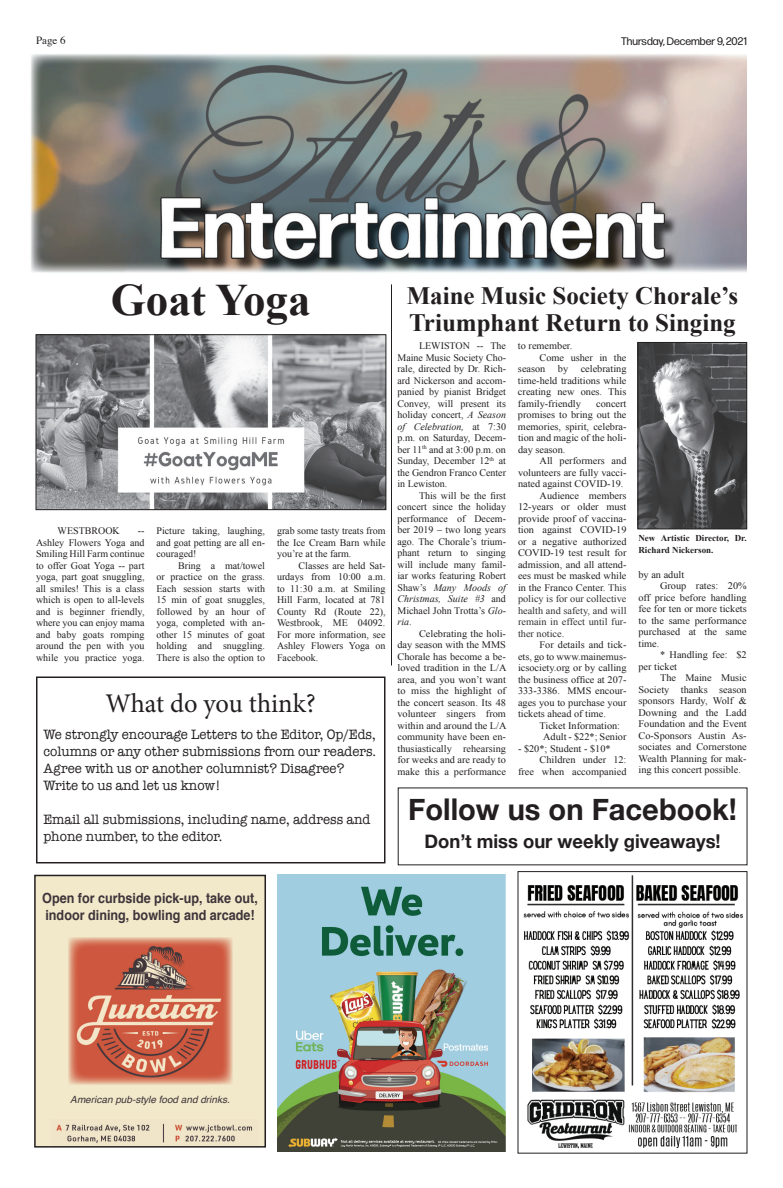
<style>
.page{position:relative;width:783px;height:1188px;background:#fff}
.page>*{position:absolute;margin:0;border:0;box-sizing:border-box;transform-origin:0 0}
.t1{font:700 45px "Times New Roman";color:#231f20}
.t2{font:700 30px "Helvetica Neue";color:#231f20}
.t3{font:27px "Minion Pro";color:#231f20}
.t4{font:700 25px/27px "Times New Roman";color:#231f20}
.t5{font:700 19px "Helvetica Neue";color:#231f20}
.t6{font:14px/17px "American Typewriter";color:#231f20;scale:.95 1}
.t7{font:700 14px/16.8px "Helvetica";color:#3e343a;scale:.9 1}
.t8{font:11px "Forma DJR Deck";color:#231f20}
.t9{font:11px "Times";color:#231f20}
.t10{font:10px/11.5px "Times New Roman";color:#231f20;text-align:justify}
.t11{font:10px "Times New Roman";color:#313232}
.t12{font:italic 10px "Helvetica";color:#3e343a}
.t13{font:700 9px/11.5px "Times New Roman";color:#231f20}
.s1{font-style:italic}
.s2{color:#313232}
</style>
<div class="page">
<img style="left:30px;top:54px;width:717px;height:219px">
<img style="left:277px;top:875px;width:229px;height:276px">
<div style="left:35px;top:875px;width:230px;height:272px;background:#f2e9ca"></div>
<div style="left:34px;top:875px;width:232px;height:273px;border:2px solid #231f20"></div>
<img style="left:68px;top:938px;width:164px;height:147px">
<img style="left:56px;top:1123px;width:197px;height:20px">
<img style="left:523px;top:875px;width:221px;height:274px">
<img style="left:38px;top:336px;width:346px;height:172px">
<div style="left:36px;top:334px;width:350px;height:176px;border:1px solid #231f20"></div>
<img style="left:640px;top:344px;width:105px;height:183px">
<div style="left:638px;top:342px;width:109px;height:187px;border:1px solid #231f20"></div>
<div style="left:36px;top:676px;width:350px;height:187px;border:2px solid #231f20"></div>
<hr style="left:391px;top:284px;width:1px;height:382px;background:#231f20">
<p class="t9" style="left:36px;top:30px;width:31px">Page 6</p>
<p class="t8" style="left:621px;top:34px;width:127px">Thursday, December 9, 2021</p>
<h1 class="t1" style="left:111px;top:269px;width:201px">Goat Yoga</h1>
<p class="t10" style="left:58px;top:525px;width:64px">WESTBROOK</p>
<p class="t10" style="left:36px;top:525px;width:110px;text-indent:102px">-- Ashley Flowers Yoga and Smiling Hill Farm continue to offer Goat Yoga -- part yoga, part goat snuggling, all smiles! This is a class which is open to all-levels and is beginner friendly, where you can enjoy mama and baby goats romping around the pen with you while you practice yoga.</p>
<p class="t10" style="left:156px;top:525px;width:110px">Picture taking, laughing, and goat petting are all en&shy;couraged!</p>
<p class="t10" style="left:156px;top:559px;width:110px;text-indent:22px">Bring a mat/towel or practice on the grass.<br>Each session starts with 15 min of goat snuggles, followed by an hour of yoga, completed with an&shy;other 15 minutes of goat holding and snuggling.<br>There is also the option to</p>
<p class="t10" style="left:277px;top:525px;width:110px">grab some tasty treats from the Ice Cream Barn while you’re at the farm.</p>
<p class="t10" style="left:277px;top:559px;width:110px;text-indent:22px">Classes are held Sat&shy;urdays from 10:00 a.m. to 11:30 a.m. at Smiling Hill Farm, located at 781<br>County Rd (Route 22), Westbrook, ME 04092.<br>For more information, see Ashley Flowers Yoga on Facebook.</p>
<h3 class="t3" style="left:106px;top:685px;width:212px">What do you think?</h3>
<h3 class="t6" style="left:43px;top:725px;width:352px">We strongly encourage Letters to the Editor, Op/Eds, columns or any other submissions from our readers.<br>Agree with us or another columnist? Disagree?<br>Write to us and let us know!</h3>
<h3 class="t6" style="left:43px;top:810px;width:346px">Email all submissions, including name, address and phone number, to the editor.</h3>
<h3 class="t4" style="left:407px;top:281px;width:333px">Maine Music Society Chorale’s<br>Triumphant Return to Singing</h3>
<p class="t10" style="left:397px;top:340px;width:110px;text-indent:22px">LEWISTON -- The Maine Music Society Cho&shy;rale, directed by Dr. Rich&shy;ard Nickerson and accom&shy;panied by pianist Bridget Convey, will present its holiday concert, <span class="s1">A Season of Celebration,</span> at 7:30 p.m. on Saturday, Decem&shy;ber 11<sup>th</sup> and at 3:00 p.m. on Sunday, December 12<sup>th</sup> at the Gendron Franco Center in Lewiston.</p>
<p class="t10" style="left:397px;top:489px;width:110px;text-indent:22px">This will be the first concert since the holiday performance of Decem&shy;ber 2019 – two long years ago. The Chorale’s trium&shy;phant return to singing will include many famil&shy;iar works featuring Robert Shaw’s <span class="s1">Many Moods of Christmas, Suite #3</span> and Michael John Trotta’s <span class="s1">Glo&shy;ria</span>.</p>
<p class="t10" style="left:398px;top:627px;width:111px;text-indent:22px">Celebrating the holi&shy;day season with the MMS Chorale has become a be&shy;loved tradition in the L/A area, and you won’t want to miss the highlight of the concert season. Its 48 volunteer singers from within and around the L/A community have been en&shy;thusiastically rehearsing for weeks and are ready to make this a performance</p>
<p class="t10" style="left:518px;top:340px;width:56px">to remember.</p>
<p class="t10" style="left:540px;top:351px;width:88px">Come usher in the</p>
<p class="t10" style="left:518px;top:363px;width:110px">season by celebrating</p>
<p class="t10" style="left:518px;top:374px;width:110px">time-held traditions while</p>
<p class="t10" style="left:518px;top:386px;width:110px">creating new ones. This</p>
<p class="t10" style="left:518px;top:397px;width:64px">family-friendly</p>
<p class="t10" style="left:518px;top:397px;width:110px;text-indent:78px">concert promises to bring out the memories, spirit, celebra&shy;tion and magic of the holi&shy;day season.</p>
<p class="t10" style="left:540px;top:455px;width:88px">All performers and</p>
<p class="t10" style="left:518px;top:466px;width:110px">volunteers are fully vacci-</p>
<p class="t10" style="left:518px;top:478px;width:107px">nated against COVID-19.</p>
<p class="t10" style="left:540px;top:489px;width:88px">Audience members</p>
<p class="t10" style="left:518px;top:501px;width:110px">12-years or older must</p>
<p class="t10" style="left:518px;top:512px;width:110px">provide proof of vaccina-</p>
<p class="t10" style="left:518px;top:524px;width:110px">tion against COVID-19</p>
<p class="t10" style="left:518px;top:535px;width:110px">or a negative authorized</p>
<p class="t10" style="left:518px;top:547px;width:110px">COVID-19 test result for</p>
<p class="t10" style="left:518px;top:558px;width:110px">admission, and all attend-</p>
<p class="t10" style="left:518px;top:570px;width:110px">ees must be masked while</p>
<p class="t10" style="left:518px;top:581px;width:110px">in the Franco Center. <span class="s2">This</span></p>
<p class="t11" style="left:518px;top:592px;width:110px">policy is for our collective</p>
<p class="t11" style="left:518px;top:604px;width:110px">health and safety, and will</p>
<p class="t11" style="left:518px;top:615px;width:110px">remain in effect until fur-</p>
<p class="t11" style="left:518px;top:627px;width:48px">ther notice.</p>
<p class="t10" style="left:518px;top:639px;width:110px;text-indent:22px">For details and tick&shy;ets, go to www.mainemus&shy;icsociety.org or by calling the business office at 207- 333-3386. MMS encour&shy;ages you to purchase your tickets ahead of time.</p>
<p class="t10" style="left:543px;top:719px;width:85px;text-indent:-4px">Ticket Information:<br>Adult - $22*; Senior</p>
<p class="t10" style="left:518px;top:742px;width:94px">- $20*; Student - $10*</p>
<p class="t10" style="left:540px;top:754px;width:88px">Children under 12:</p>
<p class="t10" style="left:518px;top:765px;width:110px">free when accompanied</p>
<p class="t13" style="left:638px;top:532px;width:110px">New Artistic Director, Dr.<br>Richard Nickerson.</p>
<p class="t10" style="left:638px;top:569px;width:47px">by an adult</p>
<p class="t10" style="left:660px;top:580px;width:88px">Group rates: 20%</p>
<p class="t10" style="left:638px;top:592px;width:110px">off price before handling</p>
<p class="t10" style="left:638px;top:603px;width:110px">fee for ten or more tickets</p>
<p class="t10" style="left:638px;top:615px;width:110px">to the same performance</p>
<p class="t10" style="left:638px;top:626px;width:110px">purchased at the same</p>
<p class="t10" style="left:638px;top:638px;width:22px">time.</p>
<p class="t10" style="left:660px;top:649px;width:88px">* Handling fee: $2</p>
<p class="t10" style="left:638px;top:661px;width:40px">per ticket</p>
<p class="t10" style="left:660px;top:672px;width:88px">The Maine Music</p>
<p class="t10" style="left:638px;top:684px;width:110px">Society thanks season</p>
<p class="t10" style="left:638px;top:695px;width:110px">sponsors Hardy, Wolf &amp;</p>
<p class="t10" style="left:638px;top:707px;width:110px">Downing and the Ladd</p>
<p class="t10" style="left:638px;top:718px;width:110px">Foundation and the Event</p>
<p class="t10" style="left:638px;top:730px;width:110px">Co-Sponsors Austin As-</p>
<p class="t10" style="left:638px;top:741px;width:110px">sociates and Cornerstone</p>
<p class="t10" style="left:638px;top:753px;width:110px">Wealth Planning for mak-</p>
<p class="t10" style="left:638px;top:764px;width:104px">ing this concert possible.</p>
<h2 class="t2" style="left:408px;top:785px;width:330px">Follow us on Facebook!</h2>
<h3 class="t5" style="left:425px;top:826px;width:298px">Don’t miss our weekly giveaways!</h3>
<h3 class="t7" style="left:42px;top:890px;width:241px">Open for curbside pick-up, take out, indoor dining, bowling and arcade!</h3>
<p class="t12" style="left:70px;top:1092px;width:161px">American pub-style food and drinks.</p>
</div>
